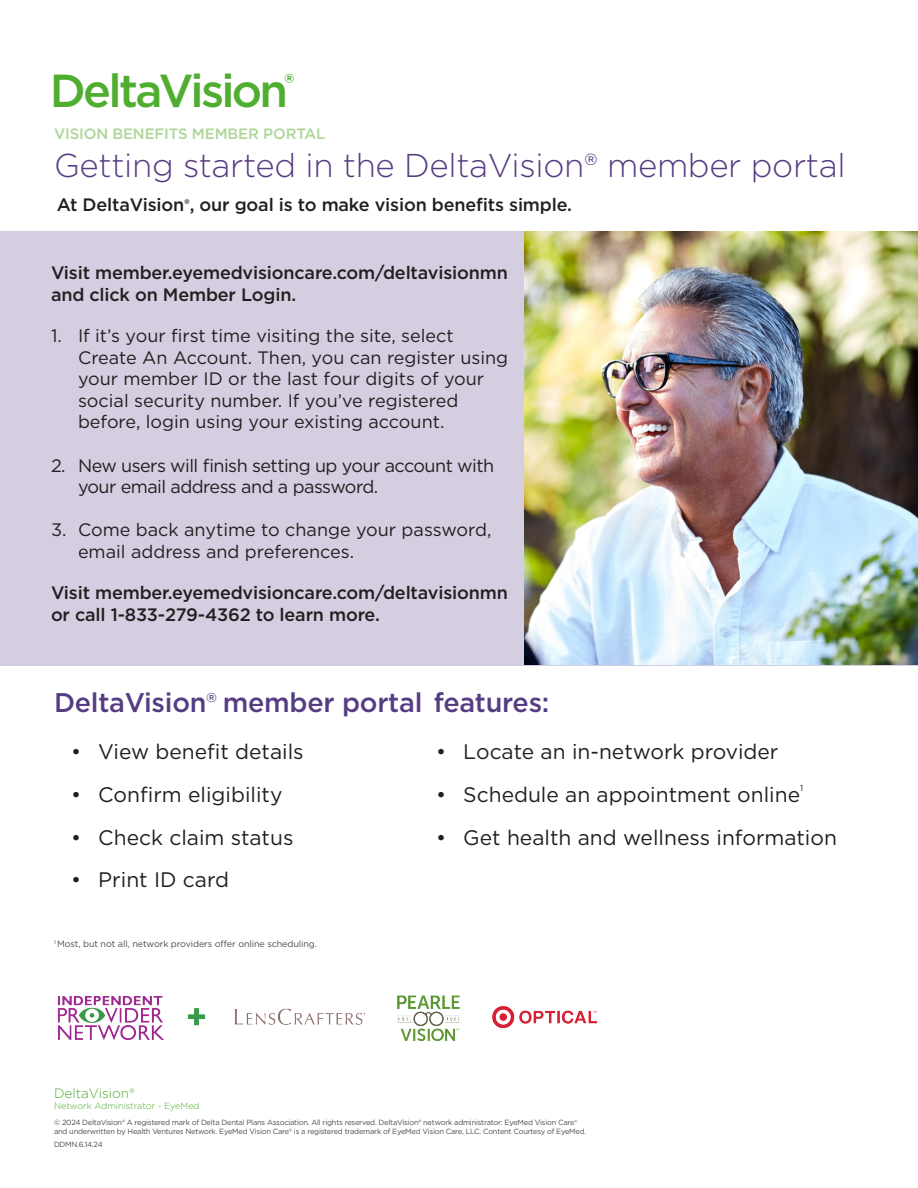
<style>
.page{position:relative;width:918px;height:1188px;background:#fff}
.page>*{position:absolute;margin:0;border:0;box-sizing:border-box;transform-origin:0 0}
.t1{font:500 46.2px "Gotham";letter-spacing:-.06em;color:#4fad2f}
.t2{font:300 33px "Gotham";letter-spacing:-.01em;color:#563c83}
.t3{font:500 27px "Gotham";letter-spacing:-.01em;color:#563c83}
.t4{font:21px "Gotham";color:#231f20}
.t5{font:18px/21.6px "Gotham";color:#231f20}
.t6{font:500 18px/21.6px "Gotham";letter-spacing:-.01em;color:#231f20}
.t7{font:18px/21.6px "Gotham";letter-spacing:-.03em;color:#231f20}
.t8{font:500 15px "Gotham";letter-spacing:-.01em;color:#add698}
.t9{font:300 13.5px "Gotham";color:#4fad2f}
.t10{font:9px "Gotham";letter-spacing:-.01em;color:#4b4c4d}
.t11{font:300 9px "Gotham";color:#4fad2f}
.t12{font:8.7px "Gotham";color:#231f20}
.t13{font:7.5px "Gotham";letter-spacing:-.03em;color:#4b4c4d}
.s1{font-family:"Minion Pro";font-weight:400}
.s2{font-weight:400}
</style>
<div class="page">
<img style="left:57px;top:995px;width:541px;height:46px">
<div style="left:0;top:231px;width:918px;height:435px;background:#d5cee0"></div>
<img style="left:524px;top:231px;width:394px;height:434px">
<p class="t1" style="left:50px;top:61px;width:246px">DeltaVision<sup>®</sup></p>
<h1 class="t8" style="left:54px;top:124px;width:273px">VISION BENEFITS MEMBER PORTAL</h1>
<h1 class="t2" style="left:54px;top:145px;width:793px">Getting started in the DeltaVision® member portal</h1>
<h2 class="t6" style="left:57px;top:194px;width:517px">At DeltaVision<span class="s1">®</span>, our goal is to make vision benefits simple.</h2>
<h3 class="t6" style="left:51px;top:262px;width:458px">Visit member.eyemedvisioncare.com/deltavisionmn and click on Member Login.</h3>
<p class="t5" style="left:78px;top:324px;width:432px;text-indent:-27px">1. If it’s your first time visiting the site, select Create An Account. Then, you can register using your member ID or the last four digits of your social security number. If you’ve registered before, login using your existing account.</p>
<p class="t7" style="left:78px;top:454px;width:418px;text-indent:-27px">2. New users will finish setting up your account with your email address and a password.</p>
<p class="t5" style="left:78px;top:519px;width:415px;text-indent:-27px">3. Come back anytime to change your password, email address and preferences.</p>
<h3 class="t6" style="left:51px;top:582px;width:458px">Visit member.eyemedvisioncare.com/deltavisionmn or call 1-833-279-4362 to learn more.</h3>
<h3 class="t3" style="left:54px;top:685px;width:497px">DeltaVision<span class="s2">®</span> member portal features:</h3>
<p class="t4" style="left:71px;top:738px;width:234px">• View benefit details</p>
<p class="t4" style="left:71px;top:781px;width:213px">• Confirm eligibility</p>
<p class="t4" style="left:71px;top:824px;width:224px">• Check claim status</p>
<p class="t4" style="left:71px;top:866px;width:159px">• Print ID card</p>
<p class="t4" style="left:436px;top:738px;width:344px">• Locate an in-network provider</p>
<p class="t4" style="left:436px;top:781px;width:365px">• Schedule an appointment online</p>
<p class="t4" style="left:436px;top:824px;width:402px">• Get health and wellness information</p>
<p class="t12" style="left:800px;top:783px;width:5px">1</p>
<p class="t10" style="left:54px;top:938px;width:264px"><sup>1</sup> Most, but not all, network providers offer online scheduling.</p>
<p class="t9" style="left:54px;top:1085px;width:82px">DeltaVision®</p>
<p class="t11" style="left:54px;top:1100px;width:147px">Network Administrator - EyeMed</p>
<p class="t13" style="left:54px;top:1139px;width:50px">DDMN.6.14.24</p>
<p class="t13" style="left:54px;top:1118px;width:525px">© 2024 DeltaVision® A registered mark of Delta Dental Plans Association. All rights reserved. DeltaVision® network administrator: EyeMed Vision Care®</p>
<p class="t13" style="left:54px;top:1127px;width:534px">and underwritten by Health Ventures Network. EyeMed Vision Care® is a registered trademark of EyeMed Vision Care, LLC. Content Courtesy of EyeMed.</p>
</div>
